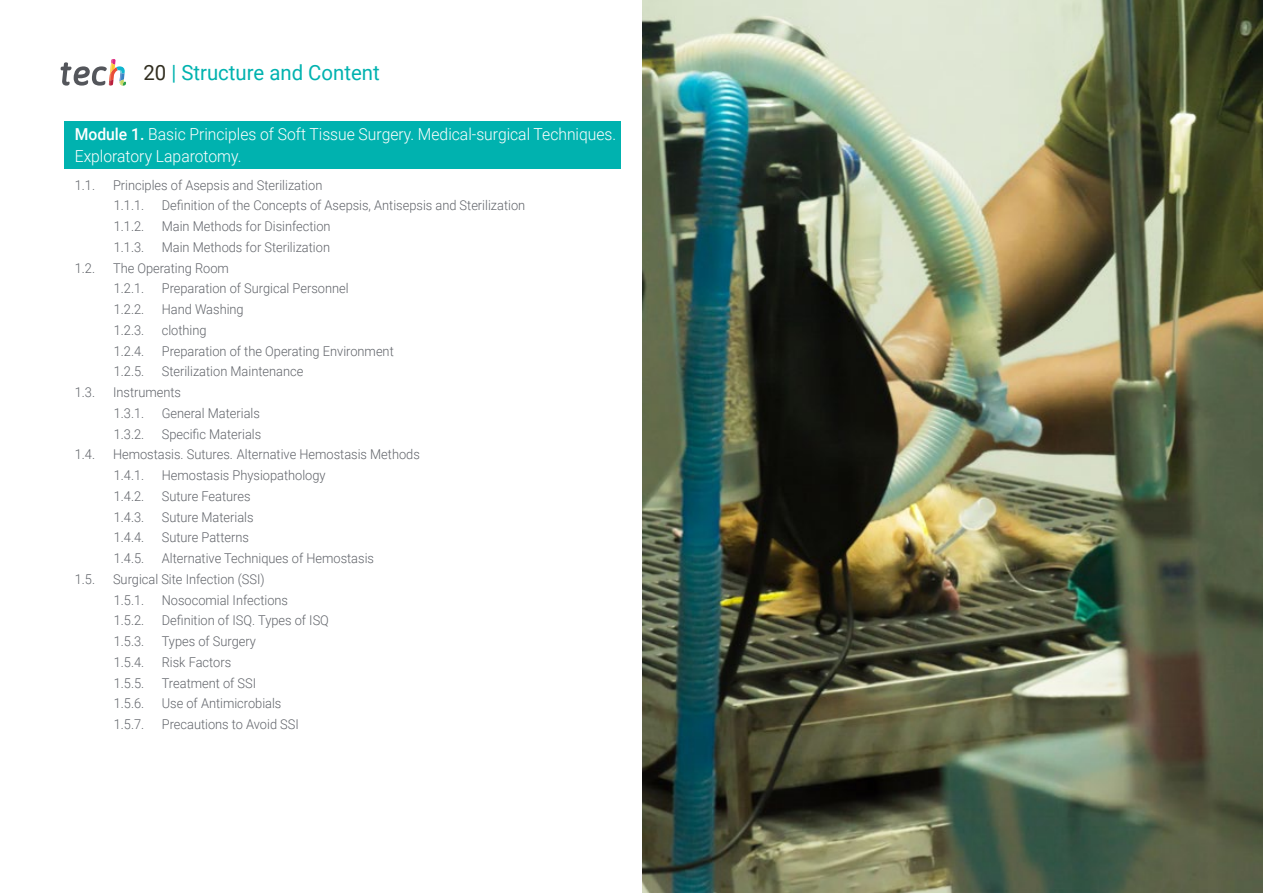
<style>
.page{position:relative;width:1263px;height:893px;background:#fff}
.page>*{position:absolute;margin:0;border:0;box-sizing:border-box;transform-origin:0 0}
.t1{font:21px "Roboto";color:#00b2af}
.t2{font:300 16.5px/22.5px "Roboto";color:#fff;scale:.95 1}
.t3{font:300 13.5px/20.7px "Roboto";color:#61646a;scale:.95 1}
.s1{color:#312e20}
.s2{font-weight:500}
</style>
<div class="page">
<div style="left:64px;top:121px;width:557px;height:48px;background:#00b2af"></div>
<svg style="left:61px;top:59px;width:65px;height:27px"></svg>
<img style="left:642px;top:0;width:621px;height:893px">
<h1 class="t1" style="left:144px;top:57px;width:238px"><span class="s1">20</span> | Structure and Content</h1>
<p class="t2" style="left:75px;top:122px;width:571px"><span class="s2">Module 1.</span> Basic Principles of Soft Tissue Surgery. Medical-surgical Techniques.<br>Exploratory Laparotomy.</p>
<p class="t3" style="left:75px;top:174px;width:23px">1.1.</p>
<p class="t3" style="left:113px;top:174px;width:222px">Principles of Asepsis and Sterilization<br>1.1.1.</p>
<p class="t3" style="left:162px;top:195px;width:384px">Definition of the Concepts of Asepsis, Antisepsis and Sterilization</p>
<p class="t3" style="left:114px;top:215px;width:34px">1.1.2.</p>
<p class="t3" style="left:162px;top:215px;width:179px">Main Methods for Disinfection</p>
<p class="t3" style="left:114px;top:236px;width:34px">1.1.3.</p>
<p class="t3" style="left:162px;top:236px;width:179px">Main Methods for Sterilization</p>
<p class="t3" style="left:75px;top:257px;width:23px">1.2.</p>
<p class="t3" style="left:113px;top:257px;width:124px">The Operating Room<br>1.2.1.</p>
<p class="t3" style="left:162px;top:278px;width:198px">Preparation of Surgical Personnel</p>
<p class="t3" style="left:114px;top:298px;width:34px">1.2.2.</p>
<p class="t3" style="left:162px;top:298px;width:88px">Hand Washing</p>
<p class="t3" style="left:114px;top:319px;width:34px">1.2.3.</p>
<p class="t3" style="left:162px;top:319px;width:49px">clothing</p>
<p class="t3" style="left:114px;top:340px;width:34px">1.2.4.</p>
<p class="t3" style="left:162px;top:340px;width:246px">Preparation of the Operating Environment</p>
<p class="t3" style="left:114px;top:361px;width:34px">1.2.5.</p>
<p class="t3" style="left:162px;top:361px;width:150px">Sterilization Maintenance</p>
<p class="t3" style="left:75px;top:381px;width:23px">1.3.</p>
<p class="t3" style="left:113px;top:381px;width:73px">Instruments<br>1.3.1.</p>
<p class="t3" style="left:162px;top:402px;width:105px">General Materials</p>
<p class="t3" style="left:114px;top:423px;width:34px">1.3.2.</p>
<p class="t3" style="left:162px;top:423px;width:106px">Specific Materials</p>
<p class="t3" style="left:75px;top:444px;width:23px">1.4.</p>
<p class="t3" style="left:113px;top:444px;width:324px">Hemostasis. Sutures. Alternative Hemostasis Methods<br>1.4.1.</p>
<p class="t3" style="left:162px;top:464px;width:174px">Hemostasis Physiopathology</p>
<p class="t3" style="left:114px;top:485px;width:34px">1.4.2.</p>
<p class="t3" style="left:162px;top:485px;width:95px">Suture Features</p>
<p class="t3" style="left:114px;top:506px;width:34px">1.4.3.</p>
<p class="t3" style="left:162px;top:506px;width:98px">Suture Materials</p>
<p class="t3" style="left:114px;top:527px;width:34px">1.4.4.</p>
<p class="t3" style="left:162px;top:527px;width:93px">Suture Patterns</p>
<p class="t3" style="left:114px;top:547px;width:34px">1.4.5.</p>
<p class="t3" style="left:162px;top:547px;width:225px">Alternative Techniques of Hemostasis</p>
<p class="t3" style="left:75px;top:568px;width:23px">1.5.</p>
<p class="t3" style="left:113px;top:568px;width:161px">Surgical Site Infection (SSI)<br>1.5.1.</p>
<p class="t3" style="left:162px;top:589px;width:134px">Nosocomial Infections</p>
<p class="t3" style="left:114px;top:610px;width:34px">1.5.2.</p>
<p class="t3" style="left:162px;top:610px;width:177px">Definition of ISQ. Types of ISQ</p>
<p class="t3" style="left:114px;top:630px;width:34px">1.5.3.</p>
<p class="t3" style="left:162px;top:630px;width:101px">Types of Surgery</p>
<p class="t3" style="left:114px;top:651px;width:34px">1.5.4.</p>
<p class="t3" style="left:162px;top:651px;width:75px">Risk Factors</p>
<p class="t3" style="left:114px;top:672px;width:34px">1.5.5.</p>
<p class="t3" style="left:162px;top:672px;width:101px">Treatment of SSI</p>
<p class="t3" style="left:114px;top:693px;width:34px">1.5.6.</p>
<p class="t3" style="left:162px;top:693px;width:127px">Use of Antimicrobials</p>
<p class="t3" style="left:114px;top:713px;width:34px">1.5.7.</p>
<p class="t3" style="left:162px;top:713px;width:146px">Precautions to Avoid SSI</p>
</div>
